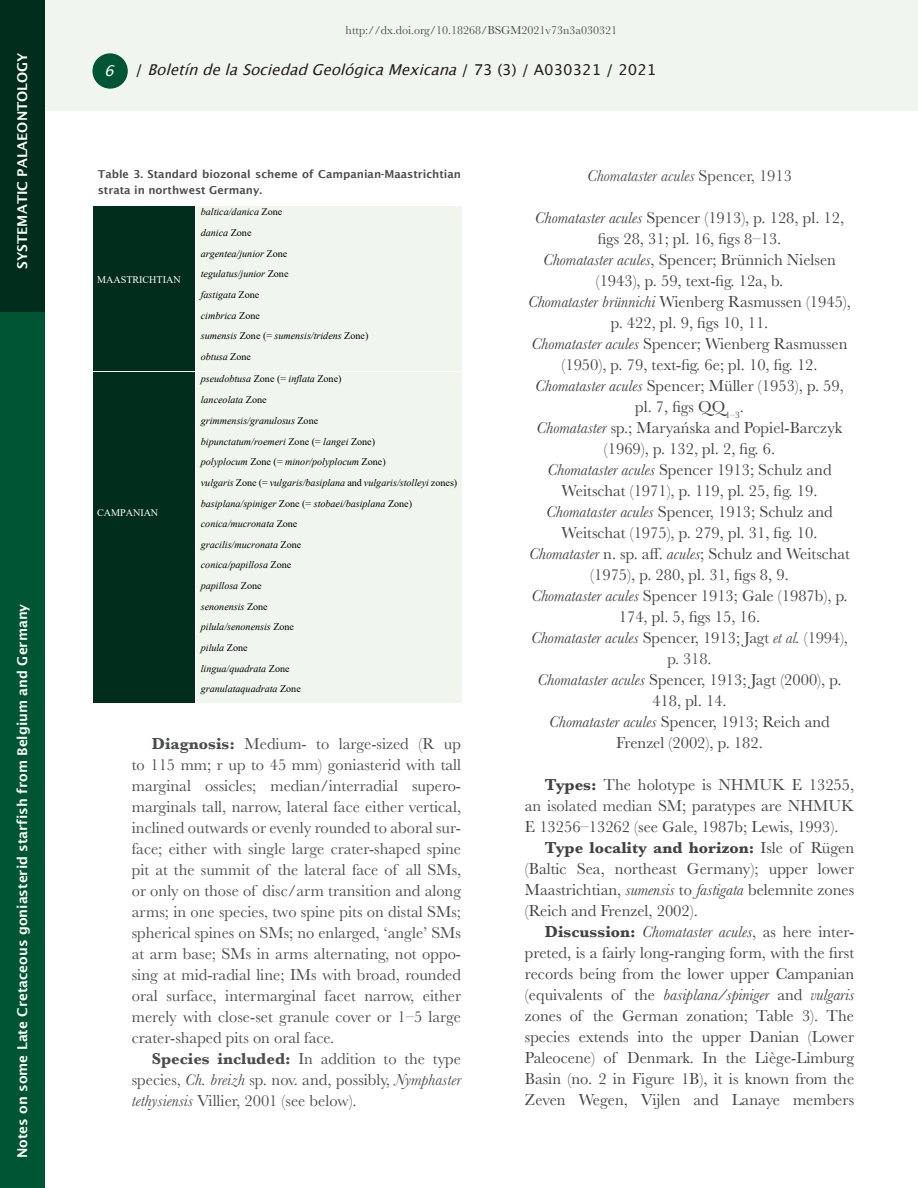
<style>
.page{position:relative;width:918px;height:1188px;background:#fff}
.page>*{position:absolute;margin:0;border:0;box-sizing:border-box;transform-origin:0 0}
.Texto_general{font:16.5px/21px "Baskerville";color:#444142;text-align:center}
.Texto_general-2{font:16.5px/21px "Baskerville";color:#4b4c4d;text-align:justify}
.Texto_general-3{font:italic 16.5px/21px "Baskerville";color:#444142;text-align:center}
.Texto_general-4{font:italic 16.5px "Baskerville";color:#4b4c4d}
.t1{font:italic 15px "Lucida Grande";color:#231f20}
.t2{font:italic 15px "Lucida Grande";color:#fff}
.Section{font:600 13.5px "Lucida Sans";color:#fff}
.t3{font:12px "Baskerville";color:#4b4c4d}
.Figure_foot{font:600 10.95px/16.5px "Lucida Sans";color:#4b4c4d}
.t4{font:italic 10.05px/20.7px "Times New Roman";color:#000}
.t5{font:10.05px "Times New Roman";color:#fff}
.s1{font-style:normal}
.s2{font-weight:700}
.s3{font-style:italic}
.s4{font-style:normal;color:#4b4c4d}
.s5{color:#4b4c4d}
</style>
<div class="page">
<div style="left:0;top:311px;width:44px;height:877px;background:#005534"></div>
<div style="left:45px;top:0;width:873px;height:111px;background:#f0f6ed"></div>
<div style="left:92px;top:53px;width:36px;height:36px;background:#005534;border-radius:50%"></div>
<div style="left:0;top:0;width:44px;height:311px;background:#012d1c"></div>
<div style="left:92px;top:206px;width:104px;height:165px;background:#012d1c"></div>
<div style="left:196px;top:206px;width:266px;height:165px;background:#f0f6ed"></div>
<hr style="left:92px;top:206px;width:1px;height:165px;background:#fff">
<hr style="left:196px;top:206px;width:1px;height:165px;background:#fff">
<div style="left:92px;top:372px;width:104px;height:332px;background:#012d1c"></div>
<div style="left:196px;top:372px;width:266px;height:332px;background:#f0f6ed"></div>
<hr style="left:200px;top:372px;width:259px;height:1px;background:#fff">
<hr style="left:92px;top:372px;width:1px;height:332px;background:#fff">
<hr style="left:196px;top:372px;width:1px;height:332px;background:#fff">
<p class="Section" style="left:15px;top:269px;width:218px;rotate:-90deg">SYSTEMATIC PALAEONTOLOGY</p>
<p class="Section" style="left:15px;top:1158px;width:556px;rotate:-90deg">Notes on some Late Cretaceous goniasterid starfish from Belgium and Germany</p>
<p class="t2" style="left:104px;top:60px;width:17px">6</p>
<p class="t3" style="left:346px;top:23px;width:273px">http://dx.doi.org/10.18268/BSGM2021v73n3a030321</p>
<p class="t1" style="left:135px;top:59px;width:523px"><span class="s1">/</span> BoletíndelaSociedadGeológicaMexicana<span class="s1">/ 7 3 ( 3 ) / A 0 3 0 3 2 1 / 2 0 2 1</span></p>
<p class="Figure_foot" style="left:98px;top:165px;width:365px">Table 3. Standard biozonal scheme of Campanian-Maastrichtian strata in northwest Germany.</p>
<p class="t5" style="left:97px;top:272px;width:85px">MAASTRICHTIAN</p>
<p class="t5" style="left:97px;top:506px;width:63px">CAMPANIAN</p>
<p class="t4" style="left:201px;top:201px;width:169px">baltica/danica <span class="s1">Zone<br></span>danica <span class="s1">Zone<br></span>argentea/junior <span class="s1">Zone<br></span>tegulatus/junior <span class="s1">Zone<br></span>fastigata <span class="s1">Zone<br></span>cimbrica <span class="s1">Zone<br></span>sumensis <span class="s1">Zone (=</span> sumensis/tridens <span class="s1">Zone) </span>obtusa <span class="s1">Zone</span></p>
<p class="t4" style="left:201px;top:369px;width:258px">pseudobtusa <span class="s1">Zone (=</span> inflata <span class="s1">Zone)<br></span>lanceolata <span class="s1">Zone<br></span>grimmensis/granulosus <span class="s1">Zone<br></span>bipunctatum/roemeri <span class="s1">Zone (=</span> langei <span class="s1">Zone)<br></span>polyplocum <span class="s1">Zone (=</span> minor/polyplocum <span class="s1">Zone)<br></span>vulgaris <span class="s1">Zone (=</span> vulgaris/basiplana <span class="s1">and</span> vulgaris/stolleyi <span class="s1">zones) </span>basiplana/spiniger <span class="s1">Zone (=</span> stobaei/basiplana <span class="s1">Zone) </span>conica/mucronata <span class="s1">Zone<br></span>gracilis/mucronata <span class="s1">Zone<br></span>conica/papillosa <span class="s1">Zone<br></span>papillosa <span class="s1">Zone<br></span>senonensis <span class="s1">Zone<br></span>pilula/senonensis <span class="s1">Zone<br></span>pilula <span class="s1">Zone<br></span>lingua/quadrata <span class="s1">Zone<br></span>granulataquadrata <span class="s1">Zone</span></p>
<p class="Texto_general-2" style="left:132px;top:734px;width:331px;text-indent:20px"><span class="s2">Diagnosis:</span> Medium- to large-sized (R up to 115 mm; r up to 45 mm) goniasterid with tall marginal ossicles; median/interradial supero&shy;marginals tall, narrow, lateral face either vertical, inclined outwards or evenly rounded to aboral sur&shy;face; either with single large crater-shaped spine pit at the summit of the lateral face of all SMs, or only on those of disc/arm transition and along arms; in one species, two spine pits on distal SMs; spherical spines on SMs; no enlarged, ‘angle’ SMs at arm base; SMs in arms alternating, not oppo&shy;sing at mid-radial line; IMs with broad, rounded oral surface, intermarginal facet narrow, either merely with close-set granule cover or 1‒5 large crater-shaped pits on oral face.</p>
<p class="Texto_general-2" style="left:132px;top:1049px;width:331px;text-indent:20px"><span class="s2">Species included:</span> In addition to the type species, <span class="s3">Ch. breizh</span> sp. nov. and, possibly, <span class="s3">Nymphaster tethysiensis</span> Villier, 2001 (see below).</p>
<p class="Texto_general-4" style="left:587px;top:165px;width:206px">Chomataster acules <span class="s1">Spencer, 1913</span></p>
<p class="Texto_general" style="left:535px;top:208px;width:311px"><span class="s3">Chomataster acules</span> Spencer (1913), p. 128, pl. 12, figs 28, 31; pl. 16, figs 8–13.</p>
<p class="Texto_general" style="left:543px;top:250px;width:295px"><span class="s3">Chomataster acules</span>, Spencer; Brünnich Nielsen (1943), p. 59, text-fig. 12a, b.</p>
<p class="Texto_general" style="left:528px;top:292px;width:325px"><span class="s3">Chomataster brünnichi</span> Wienberg Rasmussen (1945), p. 422, pl. 9, figs 10, 11.</p>
<p class="Texto_general" style="left:532px;top:334px;width:318px"><span class="s3">Chomataster acules</span> Spencer; Wienberg Rasmussen (1950), p. 79, text-fig. 6e; pl. 10, fig. 12.</p>
<p class="Texto_general" style="left:535px;top:376px;width:310px"><span class="s3">Chomataster acules</span> Spencer; Müller (1953), p. 59, pl. 7, figs QQ<sub>1–3</sub>.</p>
<p class="Texto_general" style="left:537px;top:418px;width:307px"><span class="s3">Chomataster</span> sp.; Maryańska and Popiel-Barczyk (1969), p. 132, pl. 2, fig. 6.</p>
<p class="Texto_general" style="left:548px;top:460px;width:286px"><span class="s3">Chomataster acules</span> Spencer 1913; Schulz and<br>Weitschat (1971), p. 119, pl. 25, fig. 19.</p>
<p class="Texto_general" style="left:546px;top:502px;width:288px"><span class="s3">Chomataster acules</span> Spencer, 1913; Schulz and<br>Weitschat (1975), p. 279, pl. 31, fig. 10.</p>
<p class="Texto_general" style="left:529px;top:544px;width:322px"><span class="s3">Chomataster</span> n. sp. aff. <span class="s3">acules</span>; Schulz and Weitschat (1975), p. 280, pl. 31, figs 8, 9.</p>
<p class="Texto_general" style="left:531px;top:586px;width:318px"><span class="s3">Chomataster acules</span> Spencer 1913; Gale (1987b), p.<br>174, pl. 5, figs 15, 16.</p>
<p class="Texto_general-3" style="left:531px;top:627px;width:318px">Chomataster acules <span class="s1">Spencer, 1913;</span> <span class="s4">Jagt</span> <span class="s5">et al.</span> <span class="s4">(1994), p. 318.</span></p>
<p class="Texto_general" style="left:538px;top:670px;width:306px"><span class="s3">Chomataster acules</span> Spencer, 1913; Jagt (2000), p.<br>418, pl. 14.</p>
<p class="Texto_general" style="left:549px;top:712px;width:282px"><span class="s3">Chomataster acules</span> Spencer, 1913; Reich and<br>Frenzel (2002), p. 182.</p>
<p class="Texto_general" style="left:525px;top:775px;width:331px;text-align:justify;text-indent:20px"><span class="s2">Types:</span> The holotype is <span class="s5">NHMUK</span> E 13255, a<span class="s5">n isolated median SM</span>; paratypes are <span class="s5">NHMUK </span>E 13256–13262 (see Gale, 1987b; Lewis, 1993).</p>
<p class="Texto_general" style="left:525px;top:838px;width:331px;text-align:justify;text-indent:20px"><span class="s2">Type locality and horizon:</span> Isle of Rügen (Baltic Sea, northeast Germany); upper lower Maastrichtian, <span class="s3">sumensis</span> to <span class="s3">fastigata</span> belemnite zones (Reich and Frenzel, 2002).</p>
<p class="Texto_general" style="left:525px;top:922px;width:331px;text-align:justify;text-indent:20px"><span class="s2">Discussion:</span> <span class="s3">Chomataster acules</span>, as here inter&shy;preted, is a fairly long-ranging form, with the first records being from the lower upper Campanian (equivalents of the <span class="s3">basiplana/spiniger</span> and <span class="s3">vulgaris </span>zones of the German zonation; Table 3). The species extends into the upper Danian (Lower Paleocene) of Denmark. In the Liège-Limburg Basin (no. 2 in Figure 1B), it is known from the Zeven Wegen, Vijlen and Lanaye members</p>
</div>
